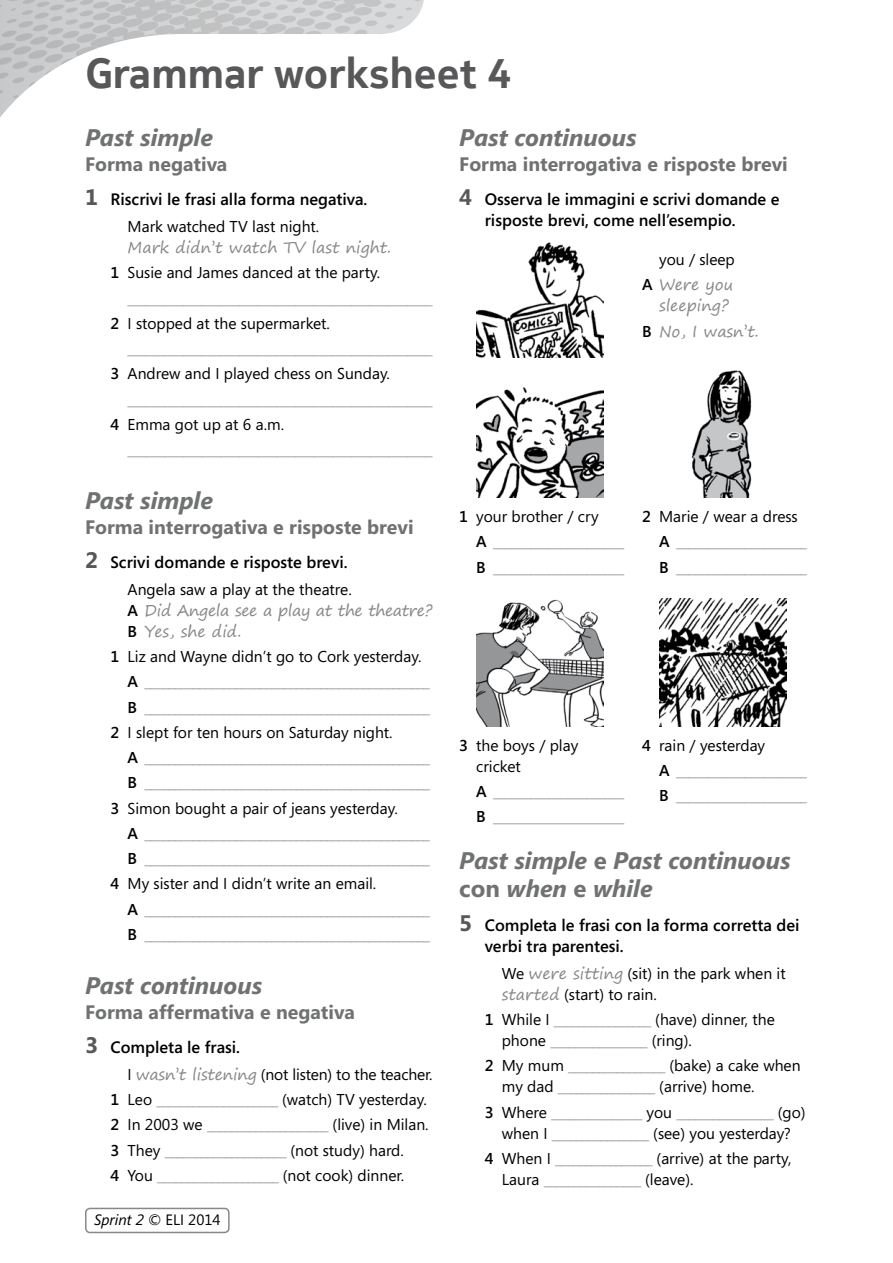
<style>
.page{position:relative;width:893px;height:1263px;background:#fff}
.page>*{position:absolute;margin:0;border:0;box-sizing:border-box;transform-origin:0 0}
.t1{font:700 42px "Nokia Pure Text";color:#58585a}
.t2{font:italic 700 24px/28.2px "Segoe";color:#707172}
.t3{font:700 19.5px "Segoe";color:#707172}
.t4{font:600 16.5px/21px "Segoe";color:#000}
.t5{font:15.75px/25.2px "Segoe";color:#9c9e9f}
.t6{font:15.75px/21px "Segoe";color:#000}
.t7{font:15.75px/21px "Segoe Print";color:#87888a;text-align:right}
.t8{font:15.75px/21px "Segoe Print";letter-spacing:-.02em;color:#87888a}
.t9{font:15px "Segoe";color:#000}
.s1{font-weight:700;font-size:22.5px;color:#58585a}
.s2{font-weight:600}
.s3{font-family:"Segoe";font-weight:600;color:#000}
.s4{font-weight:600;color:#000}
.s5{font-family:"Segoe Print";color:#87888a}
.s6{color:#9c9e9f}
.s7{color:#000}
.s8{font-style:normal}
.s9{font-style:italic}
</style>
<div class="page">
<svg style="left:0;top:0;width:424px;height:117px"></svg>
<div style="left:85px;top:1208px;width:145px;height:25px;border:2px solid #87888a;border-radius:4px"></div>
<img style="left:476px;top:599px;width:128px;height:127px">
<img style="left:476px;top:387px;width:128px;height:110px">
<img style="left:659px;top:598px;width:128px;height:128px">
<img style="left:691px;top:370px;width:61px;height:127px">
<img style="left:476px;top:242px;width:128px;height:115px">
<h1 class="t1" style="left:85px;top:46px;width:427px">Grammar worksheet 4</h1>
<h2 class="t2" style="left:85px;top:123px;width:129px">Past simple</h2>
<p class="t3" style="left:85px;top:150px;width:144px">Forma negativa</p>
<p class="t4" style="left:85px;top:188px;width:284px"><span class="s1">1</span> Riscrivi le frasi alla forma negativa.</p>
<p class="t6" style="left:128px;top:216px;width:193px">Mark watched TV last night.</p>
<p class="t7" style="left:128px;top:237px;width:265px">Mark didn’t watch TV last night.</p>
<p class="t6" style="left:111px;top:262px;width:271px"><span class="s2">1</span> Susie and James danced at the party.</p>
<p class="t5" style="left:128px;top:285px;width:307px">_________________________________________________</p>
<p class="t6" style="left:111px;top:312px;width:221px"><span class="s2">2</span> I stopped at the supermarket.</p>
<p class="t5" style="left:128px;top:335px;width:307px">_________________________________________________</p>
<p class="t6" style="left:111px;top:363px;width:281px"><span class="s2">3</span> Andrew and I played chess on Sunday.</p>
<p class="t5" style="left:128px;top:386px;width:307px">_________________________________________________</p>
<p class="t6" style="left:111px;top:413px;width:175px"><span class="s2">4</span> Emma got up at 6 a.m.</p>
<p class="t5" style="left:128px;top:436px;width:307px">_________________________________________________</p>
<h2 class="t2" style="left:85px;top:486px;width:129px">Past simple</h2>
<p class="t3" style="left:85px;top:513px;width:330px">Forma interrogativa e risposte brevi</p>
<p class="t4" style="left:85px;top:551px;width:264px"><span class="s1">2</span> Scrivi domande e risposte brevi.</p>
<p class="t6" style="left:128px;top:578px;width:226px">Angela saw a play at the theatre.</p>
<p class="t8" style="left:128px;top:599px;width:307px"><span class="s3">A</span> Did Angela see a play at the theatre?<br><span class="s3">B</span> Yes, she did.</p>
<p class="t6" style="left:111px;top:646px;width:312px"><span class="s2">1</span> Liz and Wayne didn’t go to Cork yesterday.</p>
<p class="t5" style="left:128px;top:669px;width:304px"><span class="s4">A</span> _______________________________________________</p>
<p class="t5" style="left:128px;top:694px;width:304px"><span class="s4">B</span> _______________________________________________</p>
<p class="t6" style="left:111px;top:721px;width:284px"><span class="s2">2</span> I slept for ten hours on Saturday night.</p>
<p class="t5" style="left:128px;top:745px;width:304px"><span class="s4">A</span> _______________________________________________</p>
<p class="t5" style="left:128px;top:770px;width:304px"><span class="s4">B</span> _______________________________________________</p>
<p class="t6" style="left:111px;top:797px;width:289px"><span class="s2">3</span> Simon bought a pair of jeans yesterday.</p>
<p class="t5" style="left:128px;top:820px;width:304px"><span class="s4">A</span> _______________________________________________</p>
<p class="t5" style="left:128px;top:846px;width:304px"><span class="s4">B</span> _______________________________________________</p>
<p class="t6" style="left:111px;top:873px;width:267px"><span class="s2">4</span> My sister and I didn’t write an email.</p>
<p class="t5" style="left:128px;top:896px;width:304px"><span class="s4">A</span> _______________________________________________</p>
<p class="t5" style="left:128px;top:921px;width:304px"><span class="s4">B</span> _______________________________________________</p>
<h2 class="t2" style="left:85px;top:971px;width:179px">Past continuous</h2>
<p class="t3" style="left:85px;top:998px;width:271px">Forma affermativa e negativa</p>
<p class="t4" style="left:85px;top:1036px;width:156px"><span class="s1">3</span> Completa le frasi.</p>
<p class="t6" style="left:111px;top:1061px;width:323px;line-height:25.2px;text-indent:17px">I <span class="s5">wasn’t listening</span> (not listen) to the teacher.<br><span class="s2">1</span> Leo <span class="s6">____________________</span> (watch) TV yesterday.<br><span class="s2">2</span> In 2003 we <span class="s6">____________________</span> (live) in Milan.<br><span class="s2">3</span> They <span class="s6">____________________</span> (not study) hard.<br><span class="s2">4</span> You <span class="s6">____________________</span> (not cook) dinner.</p>
<h2 class="t2" style="left:459px;top:123px;width:179px">Past continuous</h2>
<p class="t3" style="left:459px;top:150px;width:330px">Forma interrogativa e risposte brevi</p>
<p class="t4" style="left:485px;top:188px;width:296px;text-indent:-26px"><span class="s1">4</span> Osserva le immagini e scrivi domande e risposte brevi, come nell’esempio.</p>
<p class="t6" style="left:659px;top:249px;width:77px">you / sleep</p>
<p class="t7" style="left:642px;top:274px;width:93px"><span class="s3">A</span> Were you sleeping?</p>
<p class="t7" style="left:642px;top:320px;width:118px"><span class="s3">B</span> No, I wasn’t.</p>
<p class="t5" style="left:659px;top:503px;width:149px;text-indent:-17px"><span class="s4">2</span> <span class="s7">Marie / wear a dress<br></span><span class="s4">A</span> _____________________<br><span class="s4">B</span> _____________________</p>
<p class="t5" style="left:476px;top:504px;width:149px;text-indent:-17px"><span class="s4">1</span> <span class="s7">your brother / cry<br></span><span class="s4">A</span> _____________________<br><span class="s4">B</span> _____________________</p>
<p class="t5" style="left:659px;top:732px;width:149px;text-indent:-17px"><span class="s4">4</span> <span class="s7">rain / yesterday<br></span><span class="s4">A</span> _____________________<br><span class="s4">B</span> _____________________</p>
<p class="t6" style="left:476px;top:734px;width:104px;text-indent:-17px"><span class="s2">3</span> the boys / play cricket</p>
<p class="t5" style="left:476px;top:778px;width:149px"><span class="s4">A</span> _____________________<br><span class="s4">B</span> _____________________</p>
<h2 class="t2" style="left:459px;top:846px;width:333px">Past simple <span class="s8">e</span> Past continuous <span class="s8">con</span> when <span class="s8">e</span> while</h2>
<p class="t4" style="left:485px;top:914px;width:316px;text-indent:-26px"><span class="s1">5</span> Completa le frasi con la forma corretta dei verbi tra parentesi.</p>
<p class="t6" style="left:502px;top:962px;width:285px">We <span class="s5">were sitting</span> (sit) in the park when it <span class="s5">started</span> (start) to rain.</p>
<p class="t6" style="left:502px;top:1009px;width:275px;text-indent:-17px"><span class="s2">1</span> While I <span class="s6">________________</span> (have) dinner, the phone <span class="s6">________________</span> (ring).</p>
<p class="t6" style="left:502px;top:1055px;width:300px;text-indent:-17px"><span class="s2">2</span> My mum <span class="s6">________________</span> (bake) a cake when my dad <span class="s6">________________</span> (arrive) home.</p>
<p class="t5" style="left:485px;top:1101px;width:322px;line-height:21px;text-align:center"><span class="s4">3</span> <span class="s7">Where</span> _______________ <span class="s7">you</span> ________________ <span class="s7">(go) when I</span> ________________ <span class="s7">(see) you yesterday?</span></p>
<p class="t6" style="left:502px;top:1147px;width:291px;text-indent:-17px"><span class="s2">4</span> When I <span class="s6">________________</span> (arrive) at the party,<br>Laura <span class="s6">________________</span> (leave).</p>
<p class="t9" style="left:94px;top:1210px;width:128px"><span class="s9">Sprint 2</span> © ELI 2014</p>
</div>
